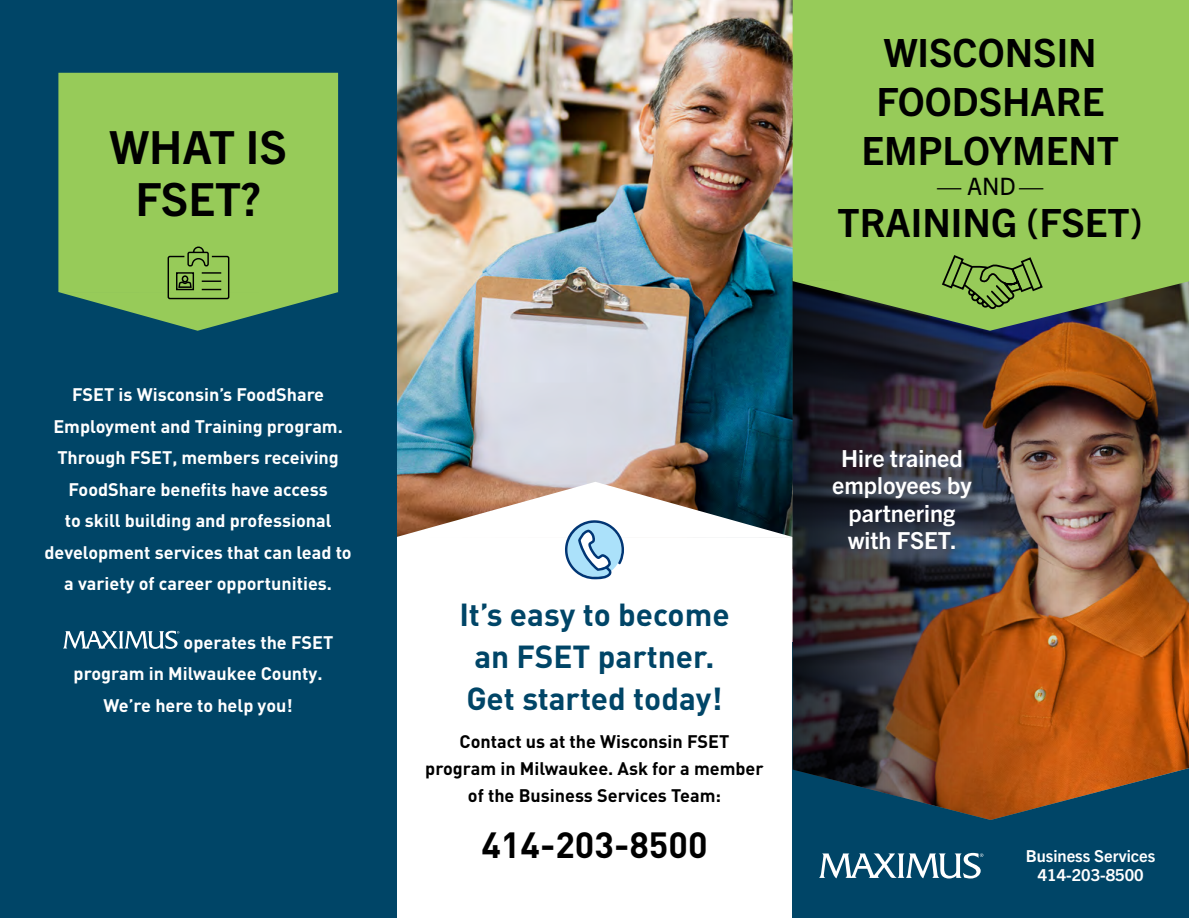
<style>
.page{position:relative;width:1189px;height:918px;background:#fff}
.page>*{position:absolute;margin:0;border:0;box-sizing:border-box;transform-origin:0 0}
.t1{font:700 45.75px/51.9px "Trade Gothic Next LT Pro";color:#000;text-align:center}
.t2{font:700 39px "Trade Gothic Next LT Pro";color:#000}
.t3{font:700 36px "DIN Pro";color:#000}
.t4{font:700 31.5px/42px "DIN Pro";color:#004567}
.t5{font:24px "Trade Gothic Next LT Pro";color:#000}
.t6{font:700 23.55px/27.5px "Trade Gothic Next LT Pro";color:#fff;text-align:center}
.t7{font:700 18px/31.5px "DIN Pro";color:#fff;text-align:center}
.t8{font:700 18px/27px "DIN Pro";color:#000;text-align:center}
.t9{font:700 16.5px/18.8px "Trade Gothic Next LT Pro";color:#fff;text-align:center}
</style>
<div class="page">
<img style="left:396px;top:0;width:396px;height:482px">
<svg style="left:396px;top:482px;width:396px;height:436px"></svg>
<div style="left:792px;top:643px;width:396px;height:275px;background:#004567"></div>
<svg style="left:819px;top:853px;width:164px;height:26px"></svg>
<div style="left:0;top:0;width:396px;height:918px;background:#004567"></div>
<svg style="left:58px;top:73px;width:280px;height:258px;background:#8ac05a"></svg>
<svg style="left:167px;top:246px;width:63px;height:54px;background:#7ba548"></svg>
<svg style="left:63px;top:631px;width:116px;height:18px"></svg>
<svg style="left:565px;top:520px;width:59px;height:59px"></svg>
<img style="left:792px;top:331px;width:396px;height:489px">
<svg style="left:792px;top:0;width:396px;height:331px;background:#8ebe57"></svg>
<svg style="left:940px;top:254px;width:103px;height:58px;background:#7faa4a"></svg>
<p class="t1" style="left:109px;top:118px;width:179px">WHAT IS<br>FSET?</p>
<p class="t7" style="left:45px;top:378px;width:308px">FSET is Wisconsin’s FoodShare Employment and Training program.<br>Through FSET, members receiving FoodShare benefits have access<br>to skill building and professional development services that can lead to a variety of career opportunities.</p>
<p class="t7" style="left:183px;top:626px;width:151px">operates the FSET</p>
<p class="t7" style="left:74px;top:657px;width:250px">program in Milwaukee County.</p>
<p class="t7" style="left:104px;top:689px;width:190px">We’re here to help you!</p>
<p class="t2" style="left:883px;top:26px;width:214px">WISCONSIN</p>
<p class="t2" style="left:876px;top:74px;width:229px">FOODSHARE</p>
<p class="t2" style="left:861px;top:123px;width:259px">EMPLOYMENT</p>
<p class="t5" style="left:937px;top:169px;width:107px">— AND —</p>
<p class="t2" style="left:837px;top:195px;width:307px">TRAINING (FSET)</p>
<p class="t4" style="left:459px;top:592px;width:272px">It’s easy to become an FSET partner.<br>Get started today!</p>
<p class="t8" style="left:425px;top:727px;width:340px">Contact us at the Wisconsin FSET program in Milwaukee. Ask for a member of the Business Services Team:</p>
<p class="t3" style="left:481px;top:820px;width:228px">414-203-8500</p>
<p class="t6" style="left:832px;top:443px;width:141px">Hire trained employees by partnering with FSET.</p>
<p class="t9" style="left:1025px;top:846px;width:131px">Business Services<br>414-203-8500</p>
</div>
